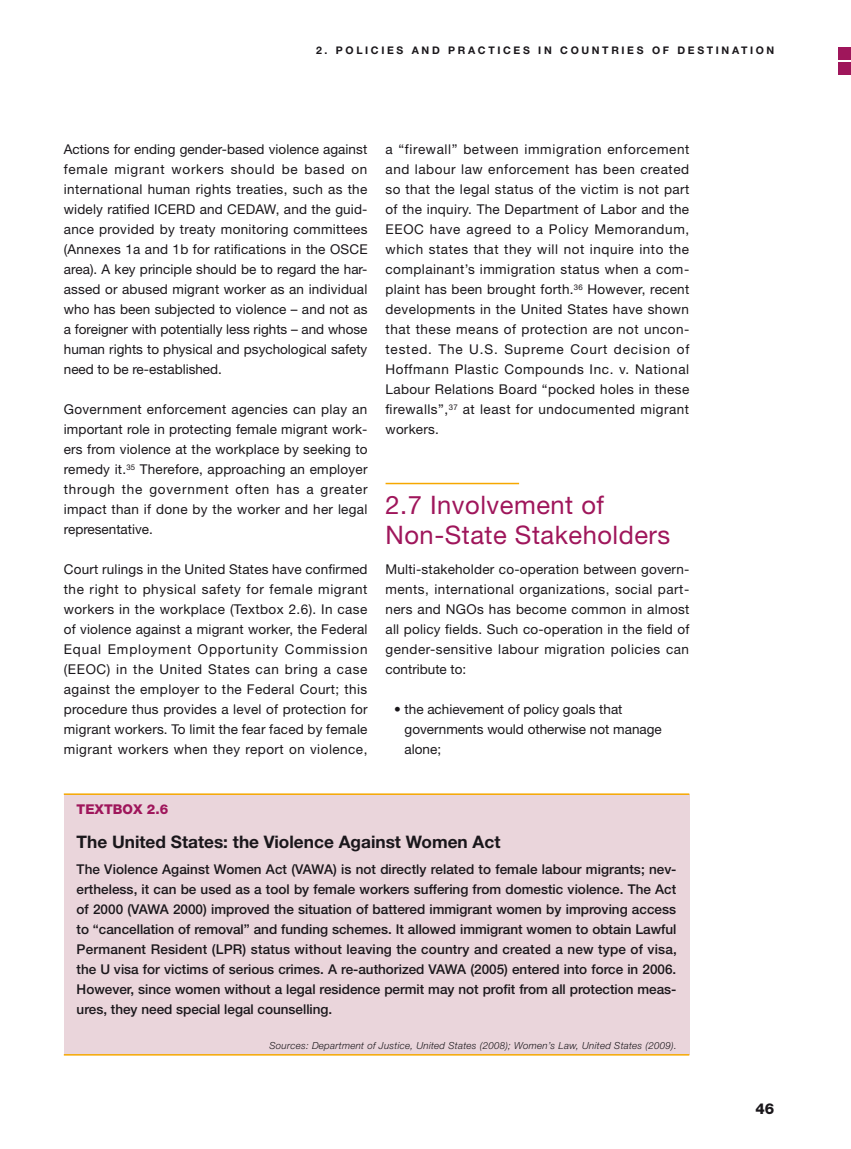
<style>
.page{position:relative;width:851px;height:1149px;background:#fff}
.page>*{position:absolute;margin:0;border:0;box-sizing:border-box;transform-origin:0 0}
.t1{font:25.5px/30px "Helvetica Neue LT Pro";letter-spacing:.02em;color:#9f165b}
.t2{font:700 17.25px "Helvetica Neue LT Pro";color:#1a171b}
.t3{font:800 15px "Helvetica Neue LT Pro";color:#1a171b}
.t4{font:13.5px/20px "Helvetica Neue LT Pro";letter-spacing:.015em;color:#1a171b;text-align:justify}
.t5{font:500 13.5px/20px "Helvetica Neue LT Pro";color:#1a171b;text-align:justify}
.t6{font:800 13.5px "Helvetica Neue LT Pro";color:#9f165b}
.t7{font:700 10.5px "Helvetica Neue LT Pro";letter-spacing:.25em;color:#1a171b}
.t8{font:italic 300 9.75px "Helvetica Neue LT Pro";letter-spacing:.03em;color:#1a171b}
.s1{font-weight:500}
</style>
<div class="page">
<hr style="left:385px;top:482px;width:134px;height:2px;background:#f6a800">
<div style="left:64px;top:793px;width:625px;height:260px;background:#ead5db"></div>
<hr style="left:64px;top:793px;width:625px;height:1px;background:#f6a800">
<hr style="left:64px;top:1053px;width:625px;height:2px;background:#f6a800">
<div style="left:838px;top:47px;width:12px;height:12px;background:#9f165b"></div>
<div style="left:838px;top:62px;width:12px;height:13px;background:#9f165b"></div>
<p class="t7" style="left:316px;top:44px;width:49px">2. POLICIES</p>
<p class="t7" style="left:412px;top:44px;width:67px">AN D PRACTICES</p>
<p class="t7" style="left:538px;top:44px;width:8px">IN</p>
<p class="t7" style="left:560px;top:44px;width:31px">COUNT</p>
<p class="t7" style="left:611px;top:44px;width:19px">R IES</p>
<p class="t7" style="left:652px;top:44px;width:35px">OF DESTINATI</p>
<p class="t7" style="left:755px;top:44px;width:19px">ON</p>
<p class="t4" style="left:64px;top:139px;width:305px">Actions for ending gender-based violence against female migrant workers should be based on international human rights treaties, such as the widely ratified ICERD and CEDAW, and the guid&shy;ance provided by treaty monitoring committees (Annexes 1a and 1b for ratifications in the OSCE area). A key principle should be to regard the har&shy;assed or abused migrant worker as an individual who has been subjected to violence – and not as a foreigner with potentially less rights – and whose human rights to physical and psychological safety need to be re-established.</p>
<p class="t4" style="left:64px;top:399px;width:305px">Government enforcement agencies can play an important role in protecting female migrant work&shy;ers from violence at the workplace by seeking to remedy it.<sup>35</sup> Therefore, approaching an employer through the government often has a greater impact than if done by the worker and her legal representative.</p>
<p class="t4" style="left:64px;top:558px;width:305px">Court rulings in the United States have confirmed the right to physical safety for female migrant workers in the workplace (Textbox 2.6). In case of violence against a migrant worker, the Federal Equal Employment Opportunity Commission (EEOC) in the United States can bring a case against the employer to the Federal Court; this procedure thus provides a level of protection for migrant workers. To limit the fear faced by female migrant workers when they report on violence,</p>
<p class="t4" style="left:385px;top:139px;width:305px">a “firewall” between immigration enforcement and labour law enforcement has been created so that the legal status of the victim is not part of the inquiry. The Department of Labor and the EEOC have agreed to a Policy Memorandum, which states that they will not inquire into the complainant’s immigration status when a com&shy;plaint has been brought forth.<sup>36</sup> However, recent developments in the United States have shown that these means of protection are not uncon&shy;tested. The U.S. Supreme Court decision of Hoffmann Plastic Compounds Inc. v. National Labour Relations Board “pocked holes in these firewalls”,<sup>37</sup> at least for undocumented migrant workers.</p>
<h1 class="t1" style="left:385px;top:489px;width:286px">2.7 Involvement of<br>Non-State Stakeholders</h1>
<p class="t4" style="left:385px;top:558px;width:305px">Multi-stakeholder co-operation between govern&shy;ments, international organizations, social part&shy;ners and NGOs has become common in almost all policy fields. Such co-operation in the field of gender-sensitive labour migration policies can contribute to:</p>
<p class="t4" style="left:404px;top:698px;width:259px;text-align:left;text-indent:-11px"><span class="s1">•</span> the achievement of policy goals that governments would otherwise not manage alone;</p>
<p class="t6" style="left:77px;top:801px;width:93px">TEXTBOX 2.6</p>
<p class="t2" style="left:77px;top:830px;width:425px">THE UNITED STATES: THE VIOLENCE AGAINST WOMEN ACT</p>
<p class="t5" style="left:77px;top:858px;width:601px">The Violence Against Women Act (VAWA) is not directly related to female labour migrants; nev&shy;ertheless, it can be used as a tool by female workers suffering from domestic violence. The Act of 2000 (VAWA 2000) improved the situation of battered immigrant women by improving access to “cancellation of removal” and funding schemes. It allowed immigrant women to obtain Lawful Permanent Resident (LPR) status without leaving the country and created a new type of visa, the U visa for victims of serious crimes. A re-authorized VAWA (2005) entered into force in 2006.<br>However, since women without a legal residence permit may not profit from all protection meas&shy;ures, they need special legal counselling.</p>
<p class="t8" style="left:269px;top:1039px;width:408px">Sources: Department of Justice, United States (2008); Women’s Law, United States (2009).</p>
<p class="t3" style="left:755px;top:1099px;width:20px">46</p>
</div>
